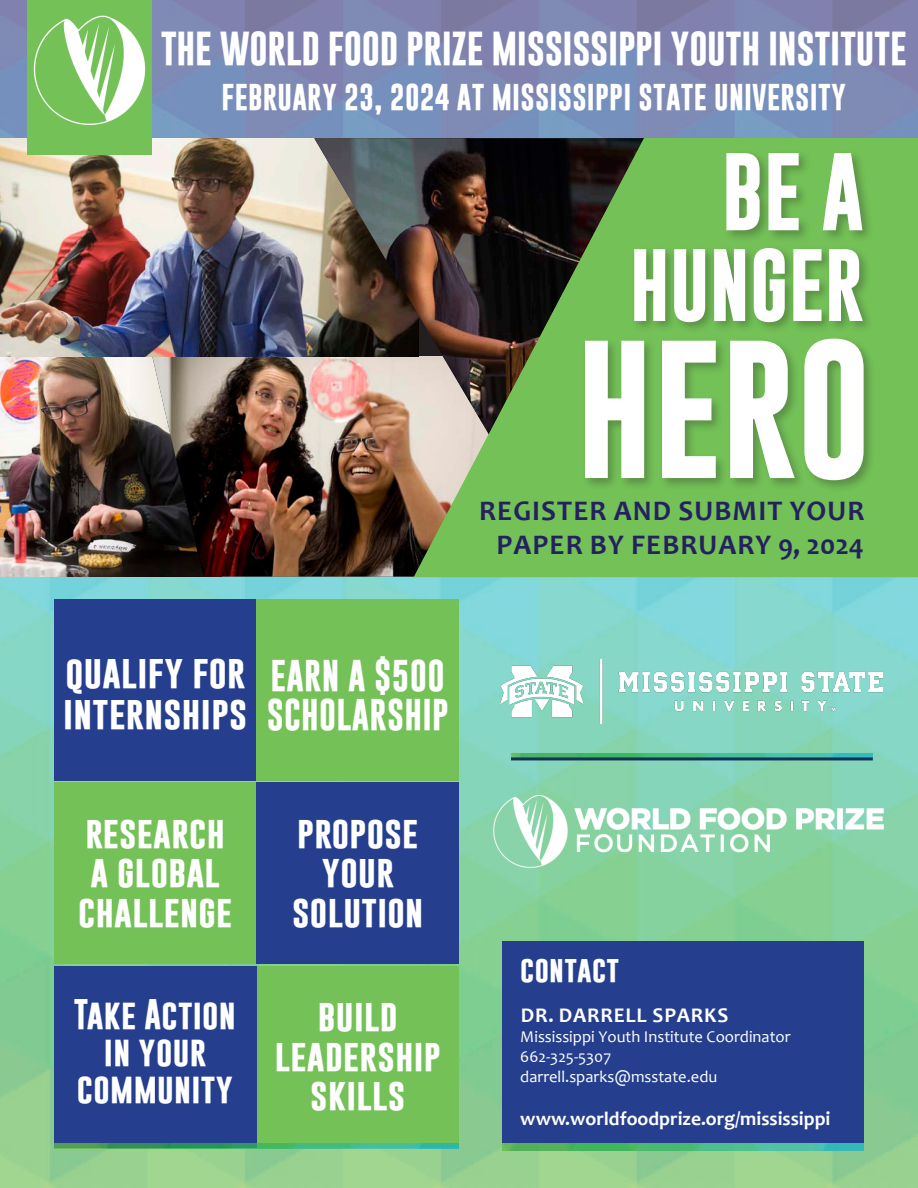
<style>
.page{position:relative;width:918px;height:1188px;background:#fff}
.page>*{position:absolute;margin:0;border:0;box-sizing:border-box;transform-origin:0 0}
.t1{font:700 34.5px "Gobold";letter-spacing:-.01em;color:#fff}
.t2{font:700 34.05px/41px "Gobold";letter-spacing:.01em;color:#fff}
.t3{font:700 33px/39.6px "Gobold";letter-spacing:.01em;color:#fff;text-align:center}
.t4{font:700 32.25px/38.5px "Gobold";letter-spacing:.01em;color:#fff}
.t5{font:700 30.9px "Gobold";letter-spacing:.01em;color:#fff}
.t6{font:700 28.5px/34.2px "Candara";letter-spacing:.04em;color:#252161;text-align:right}
.t7{font:700 27px "Gobold";letter-spacing:.01em;color:#fff}
.t8{font:700 21px "Candara";letter-spacing:.04em;color:#fff}
.t9{font:700 19.5px "Candara";color:#fff}
.t10{font:16.5px/19.8px "Candara";color:#fff}
</style>
<div class="page">
<img style="left:0;top:0;width:918px;height:1188px">
<div style="left:256px;top:966px;width:203px;height:182px;background:#73c157"></div>
<img style="left:0;top:357px;width:151px;height:219px">
<div style="left:502px;top:942px;width:362px;height:201px;background:#253f8e"></div>
<img style="left:151px;top:356px;width:263px;height:220px">
<img style="left:511px;top:753px;width:362px;height:4px">
<hr style="left:511px;top:757px;width:362px;height:3px;background:#123259">
<img style="left:502px;top:1143px;width:362px;height:7px">
<div style="left:54px;top:599px;width:202px;height:182px;background:#253f8e"></div>
<div style="left:256px;top:599px;width:203px;height:182px;background:#73c157"></div>
<div style="left:54px;top:783px;width:202px;height:181px;background:#73c157"></div>
<div style="left:256px;top:783px;width:203px;height:181px;background:#253f8e"></div>
<div style="left:54px;top:966px;width:202px;height:182px;background:#253f8e"></div>
<img style="left:0;top:138px;width:314px;height:218px">
<img style="left:314px;top:438px;width:100px;height:56px">
<img style="left:314px;top:138px;width:100px;height:300px">
<div style="left:27px;top:0;width:124px;height:154px;background:#73c157"></div>
<img style="left:33px;top:15px;width:112px;height:110px">
<svg style="left:414px;top:138px;width:504px;height:439px;background:#648f4b"></svg>
<img style="left:54px;top:1143px;width:405px;height:5px">
<div style="left:582px;top:245px;width:294px;height:248px;background:#231f20;opacity:.3"></div>
<svg style="left:585px;top:339px;width:279px;height:141px"></svg>
<svg style="left:634px;top:248px;width:229px;height:74px"></svg>
<div style="left:723px;top:150px;width:151px;height:93px;background:#231f20;opacity:.3"></div>
<svg style="left:726px;top:153px;width:136px;height:77px"></svg>
<img style="left:492px;top:794px;width:392px;height:75px">
<img style="left:501px;top:659px;width:382px;height:65px">
<p class="t1" style="left:161px;top:26px;width:748px">THE WORLD FOOD PRIZE MISSISSIPPI YOUTH INSTITUTE</p>
<p class="t7" style="left:222px;top:80px;width:626px">FEBRUARY 23, 2024 AT MISSISSIPPI STATE UNIVERSITY</p>
<p class="t6" style="left:479px;top:493px;width:387px">REGISTER AND SUBMIT YOUR<br>PAPER BY FEBRUARY 9, 2024</p>
<p class="t2" style="left:63px;top:651px;width:185px">qualify for internships</p>
<p class="t4" style="left:267px;top:657px;width:184px">EARN A $500<br>SCHOLARSHIP</p>
<p class="t3" style="left:78px;top:812px;width:156px">research a global challenge</p>
<p class="t5" style="left:74px;top:994px;width:164px">Take Action</p>
<p class="t5" style="left:104px;top:1031px;width:104px">in your</p>
<p class="t5" style="left:77px;top:1068px;width:157px">community</p>
<p class="t3" style="left:292px;top:812px;width:133px">propose your solution</p>
<p class="t3" style="left:275px;top:996px;width:167px">build leadership skills</p>
<p class="t7" style="left:520px;top:952px;width:100px">contact</p>
<p class="t8" style="left:521px;top:1002px;width:209px">DR. DARRELL SPARKS</p>
<p class="t10" style="left:520px;top:1027px;width:272px">Mississippi Youth Institute Coordinator<br>662-325-5307 darrell.sparks@msstate.edu</p>
<p class="t9" style="left:520px;top:1106px;width:312px">www.worldfoodprize.org/mississippi</p>
</div>
